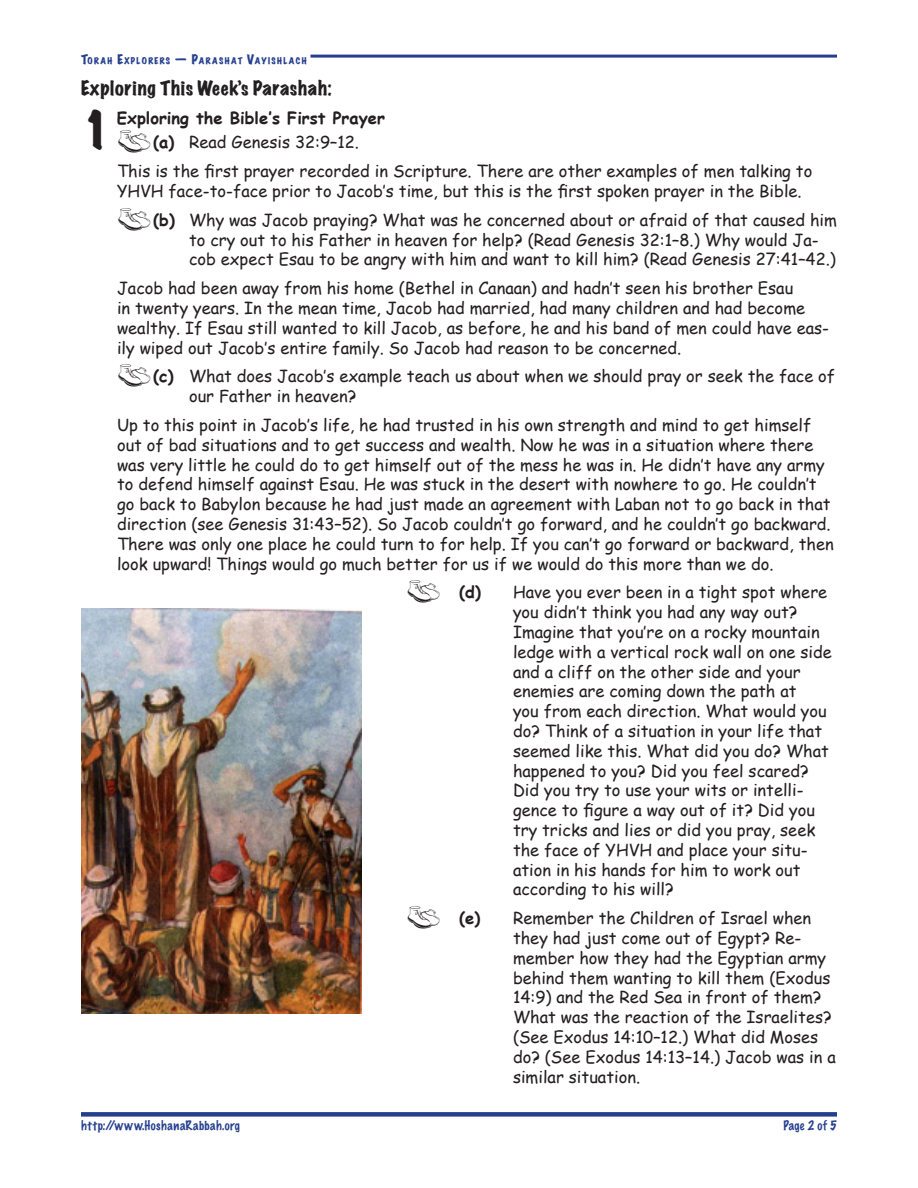
<style>
.page{position:relative;width:918px;height:1188px;background:#fff}
.page>*{position:absolute;margin:0;border:0;box-sizing:border-box;transform-origin:0 0}
.TE___hanging_indent{font:expanded 46.5px "Marker Felt";color:#231f20}
.TE_Section_Heads_le{font:expanded 18px "Marker Felt";letter-spacing:.035em;color:#231f20}
.TE_Lists_BOOT_dbat{font:16.5px/19.8px "Comic Sans MS";color:#231f20}
.TE_indent_left_2p{font:16.5px/19.8px "Comic Sans MS";color:#231f20}
.TE___hanging_indent-2{font:700 16.5px "Comic Sans MS";color:#231f20}
.TE_Lists_BOOT_dbat-2{font:700 16.5px "Comic Sans MS";color:#231f20}
.TE_Master_Page_Foot{font:100 12px "Marker Felt";letter-spacing:.045em;color:#253f8e}
.TE_Master_Headers_A{font:expanded 8.4px "Marker Felt";letter-spacing:.16em;color:#253f8e}
.s1{font-size:12px}
.s2{font-family:"Outfitters";font-size:22.5px}
.s3{font-weight:700}
.s4{font-family:"Outfitters";font-weight:400;font-size:22.5px}
</style>
<div class="page">
<div style="left:81px;top:1112px;width:756px;height:5px;background:#253f8e"></div>
<hr style="left:310px;top:55px;width:527px;height:3px;background:#253f8e">
<img style="left:81px;top:608px;width:281px;height:406px">
<p class="TE_Master_Headers_A" style="left:81px;top:54px;width:227px"><span class="s1">T</span>ORAH <span class="s1">E</span>XPLORERS <span class="s1">— P</span>ARASHAT <span class="s1">V</span>AYISHLACH</p>
<p class="TE_Section_Heads_le" style="left:81px;top:75px;width:252px">Exploring This Week’s Parashah:</p>
<p class="TE___hanging_indent" style="left:81px;top:96px;width:32px">1</p>
<p class="TE___hanging_indent-2" style="left:117px;top:106px;width:270px">Exploring the Bible’s First Prayer</p>
<p class="TE_Lists_BOOT_dbat" style="left:117px;top:132px;width:244px"><span class="s2">5</span><span class="s3">(a)</span> Read Genesis 32:9–12.</p>
<p class="TE_indent_left_2p" style="left:117px;top:161px;width:697px">This is the first prayer recorded in Scripture. There are other examples of men talking to<br>YHVH face-to-face prior to Jacob’s time, but this is the first spoken prayer in the Bible.</p>
<p class="TE_Lists_BOOT_dbat" style="left:189px;top:209px;width:650px;text-indent:-72px"><span class="s2">5</span><span class="s3">(b)</span> Why was Jacob praying? What was he concerned about or afraid of that caused him to cry out to his Father in heaven for help? (Read Genesis 32:1–8.) Why would Ja&shy;cob expect Esau to be angry with him and want to kill him? (Read Genesis 27:41–42.)</p>
<p class="TE_indent_left_2p" style="left:117px;top:278px;width:714px">Jacob had been away from his home (Bethel in Canaan) and hadn’t seen his brother Esau<br>in twenty years. In the mean time, Jacob had married, had many children and had become wealthy. If Esau still wanted to kill Jacob, as before, he and his band of men could have eas&shy;ily wiped out Jacob’s entire family. So Jacob had reason to be concerned.</p>
<p class="TE_Lists_BOOT_dbat" style="left:189px;top:366px;width:648px;text-indent:-72px"><span class="s2">5</span><span class="s3">(c)</span> What does Jacob’s example teach us about when we should pray or seek the face of our Father in heaven?</p>
<p class="TE_indent_left_2p" style="left:117px;top:415px;width:718px">Up to this point in Jacob’s life, he had trusted in his own strength and mind to get himself out of bad situations and to get success and wealth. Now he was in a situation where there was very little he could do to get himself out of the mess he was in. He didn’t have any army to defend himself against Esau. He was stuck in the desert with nowhere to go. He couldn’t go back to Babylon because he had just made an agreement with Laban not to go back in that direction (see Genesis 31:43–52). So Jacob couldn’t go forward, and he couldn’t go backward.<br>There was only one place he could turn to for help. If you can’t go forward or backward, then look upward! Things would go much better for us if we would do this more than we do.</p>
<p class="TE_Lists_BOOT_dbat-2" style="left:406px;top:580px;width:76px"><span class="s4">5</span> (d)</p>
<p class="TE_Lists_BOOT_dbat" style="left:513px;top:582px;width:320px">Have you ever been in a tight spot where you didn’t think you had any way out?<br>Imagine that you’re on a rocky mountain ledge with a vertical rock wall on one side and a cliff on the other side and your enemies are coming down the path at<br>you from each direction. What would you do? Think of a situation in your life that seemed like this. What did you do? What happened to you? Did you feel scared?<br>Did you try to use your wits or intelli&shy;gence to figure a way out of it? Did you try tricks and lies or did you pray, seek the face of YHVH and place your situ&shy;ation in his hands for him to work out according to his will?</p>
<p class="TE_Lists_BOOT_dbat-2" style="left:406px;top:906px;width:75px"><span class="s4">5</span> (e)</p>
<p class="TE_Lists_BOOT_dbat" style="left:513px;top:908px;width:324px">Remember the Children of Israel when they had just come out of Egypt? Re&shy;member how they had the Egyptian army behind them wanting to kill them (Exodus 14:9) and the Red Sea in front of them?<br>What was the reaction of the Israelites? (See Exodus 14:10–12.) What did Moses do? (See Exodus 14:13–14.) Jacob was in a similar situation.</p>
<p class="TE_Master_Page_Foot" style="left:81px;top:1117px;width:161px">http://www.HoshanaRabbah.org</p>
<p class="TE_Master_Page_Foot" style="left:783px;top:1117px;width:55px">Page 2 of 5</p>
</div>
